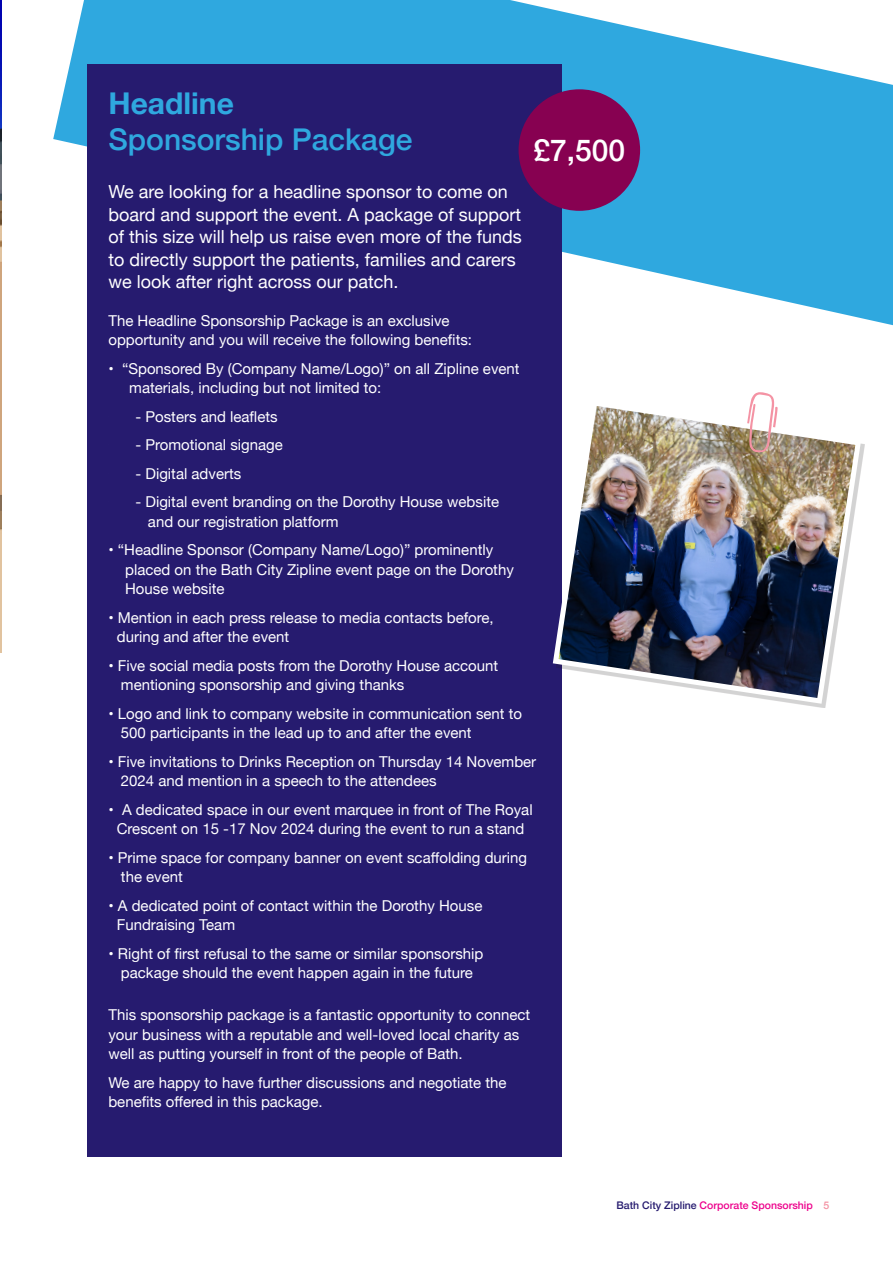
<style>
.page{position:relative;width:893px;height:1263px;background:#fff}
.page>*{position:absolute;margin:0;border:0;box-sizing:border-box;transform-origin:0 0}
.B_head{font:500 30px/36px "Helvetica Neue";color:#2fa8df}
.t1{font:500 30px "Helvetica Neue";color:#fff}
.Body_text{font:18px/22.5px "Helvetica Neue";color:#fff}
.Body_text-2{font:15px/19.5px "Helvetica Neue";color:#fff}
.t2{font:500 10.5px "Helvetica Neue";color:#ed028c}
.s1{font-weight:700}
.s2{color:#261b6f}
.s3{color:#f493a4}
</style>
<div class="page">
<svg style="left:53px;top:0;width:840px;height:325px;fill:#2fa8df"></svg>
<div style="left:87px;top:64px;width:474px;height:1093px;background:#261b6f"></div>
<img style="left:0;top:0;width:1px;height:653px">
<img style="left:552px;top:397px;width:312px;height:310px">
<svg style="left:747px;top:392px;width:31px;height:60px"></svg>
<div style="left:519px;top:89px;width:121px;height:122px;background:#870151;border-radius:50%"></div>
<p class="B_head" style="left:108px;top:83px;width:306px"><span class="s1">Headline<br></span>Sponsorship Package</p>
<p class="Body_text" style="left:108px;top:182px;width:415px">We are looking for a headline sponsor to come on board and support the event. A package of support of this size will help us raise even more of the funds to directly support the patients, families and carers we look after right across our patch.</p>
<p class="Body_text-2" style="left:108px;top:312px;width:365px">The Headline Sponsorship Package is an exclusive opportunity and you will receive the following benefits:</p>
<p class="Body_text-2" style="left:129px;top:360px;width:392px;text-indent:-21px">• “Sponsored By (Company Name/Logo)” on all Zipline event materials, including but not limited to:</p>
<p class="Body_text-2" style="left:108px;top:408px;width:171px">• - Posters and leaflets</p>
<p class="Body_text-2" style="left:108px;top:436px;width:176px">• - Promotional signage</p>
<p class="Body_text-2" style="left:108px;top:465px;width:134px">• - Digital adverts</p>
<p class="Body_text-2" style="left:148px;top:493px;width:353px;text-indent:-40px">• - Digital event branding on the Dorothy House website and our registration platform</p>
<p class="Body_text-2" style="left:125px;top:541px;width:390px;text-indent:-17px">• “Headline Sponsor (Company Name/Logo)” prominently placed on the Bath City Zipline event page on the Dorothy<br>House website</p>
<p class="Body_text-2" style="left:117px;top:609px;width:379px;text-indent:-8px">• Mention in each press release to media contacts before, during and after the event</p>
<p class="Body_text-2" style="left:121px;top:657px;width:379px;text-indent:-13px">• Five social media posts from the Dorothy House account mentioning sponsorship and giving thanks</p>
<p class="Body_text-2" style="left:121px;top:705px;width:403px;text-indent:-13px">• Logo and link to company website in communication sent to<br>500 participants in the lead up to and after the event</p>
<p class="Body_text-2" style="left:121px;top:753px;width:417px;text-indent:-13px">• Five invitations to Drinks Reception on Thursday 14 November<br>2024 and mention in a speech to the attendees</p>
<p class="Body_text-2" style="left:108px;top:801px;width:426px;text-align:center">• A dedicated space in our event marquee in front of The Royal<br>Crescent on 15 -17 Nov 2024 during the event to run a stand</p>
<p class="Body_text-2" style="left:121px;top:849px;width:408px;text-indent:-13px">• Prime space for company banner on event scaffolding during the event</p>
<p class="Body_text-2" style="left:117px;top:897px;width:367px;text-indent:-8px">• A dedicated point of contact within the Dorothy House<br>Fundraising Team</p>
<p class="Body_text-2" style="left:108px;top:945px;width:377px;text-align:center">• Right of first refusal to the same or similar sponsorship package should the event happen again in the future</p>
<p class="Body_text-2" style="left:108px;top:1006px;width:423px">This sponsorship package is a fantastic opportunity to connect your business with a reputable and well-loved local charity as well as putting yourself in front of the people of Bath.</p>
<p class="Body_text-2" style="left:108px;top:1074px;width:400px">We are happy to have further discussions and negotiate the benefits offered in this package.</p>
<p class="t1" style="left:533px;top:126px;width:93px">£7,500</p>
<p class="t2" style="left:617px;top:1197px;width:214px"><span class="s2">Bath City Zipline</span> Corporate Sponsorship <span class="s3">5</span></p>
</div>
